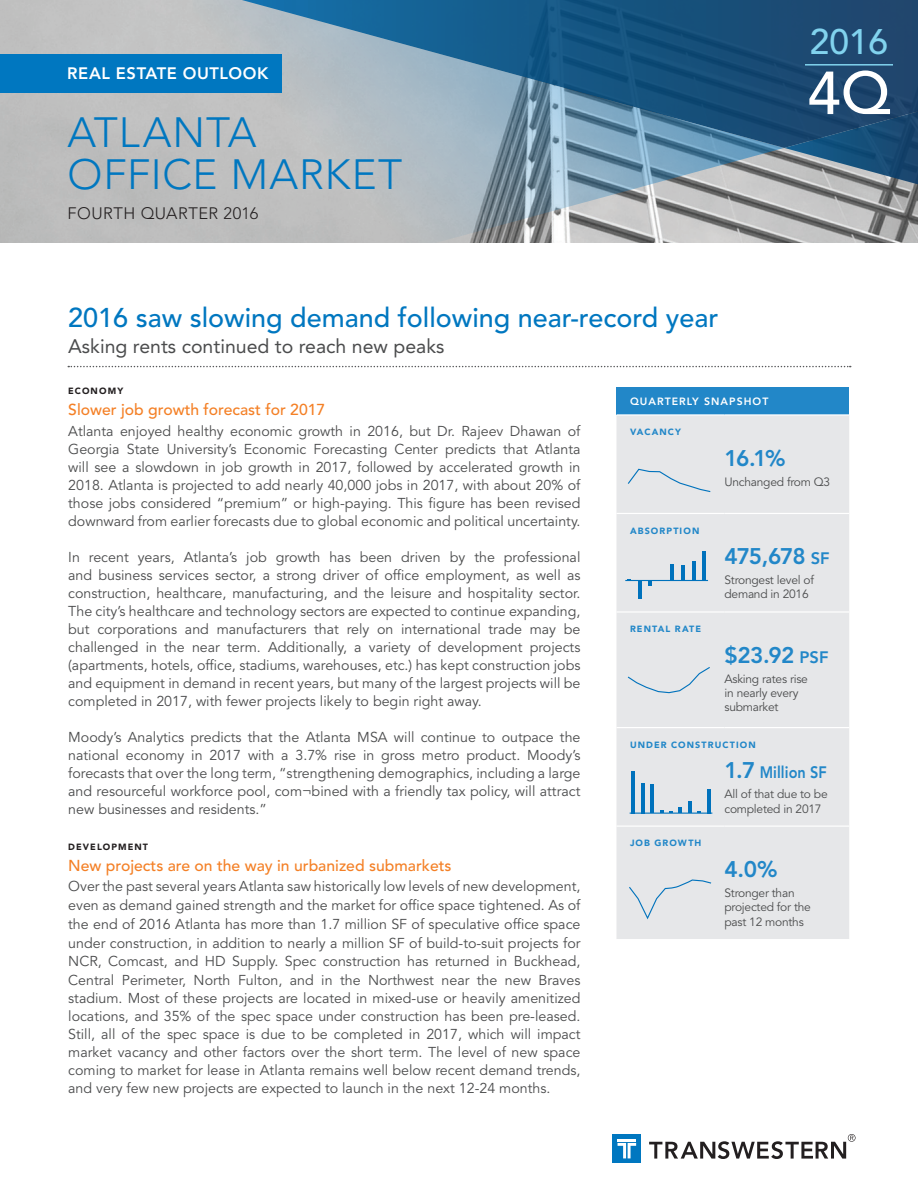
<style>
.page{position:relative;width:918px;height:1188px;background:#fff}
.page>*{position:absolute;margin:0;border:0;box-sizing:border-box;transform-origin:0 0}
.C2_Column_Header{font:500 60px "Avenir LT Std";color:#fff}
.H2_Report_Header{font:300 42px/42px "Avenir LT Std";letter-spacing:.02em;color:#0077c0}
.C2_Column_Header-2{font:500 35.25px "Avenir LT Std";color:#81d3ee}
.B1_Body_Headline{font:500 27px "Avenir LT Std";color:#0077c0}
.T4_Trendline_Stat{font:800 22.5px "Avenir LT Std";letter-spacing:-.045em;color:#2287c8}
.B2_Body_Subheadline{font:19.5px "Avenir LT Std";color:#4b4c4d}
.H3_Report_Quarter{font:300 16.5px "Avenir LT Std";letter-spacing:.03em;color:#231f20}
.H1_Report_Name{font:800 16.5px "Avenir LT Std";letter-spacing:.035em;color:#fff}
.T4_Trendline_Stat-2{font:800 16.5px "Avenir LT Std";letter-spacing:.005em;color:#2287c8;scale:.88 1}
.B4_Body_Lead_Text{font:500 15.75px "Avenir LT Std";color:#f48026}
.B5_Body_Text{font:14.25px/18px "Avenir LT Std";color:#4b4c4d;text-align:justify}
.T5_Trendline_Descrip{font:12px/14.4px "Avenir LT Std";letter-spacing:-.02em;color:#4b4c4d}
.T1_Trendline_Heading{font:800 10.5px "Avenir LT Std";letter-spacing:.1em;color:#fff}
.T3_Trendline_Categor{font:900 9px "Avenir LT Std";letter-spacing:.125em;color:#2287c8}
.B3_Body_Subheading{font:900 9px "Avenir LT Std";letter-spacing:.12em;color:#231f20}
.s1{font-size:16.5px}
.s2{font-size:22.5px}
</style>
<div class="page">
<img style="left:0;top:0;width:918px;height:243px">
<svg style="left:192px;top:148px;width:592px;height:95px;background:#a9b1b7"></svg>
<svg style="left:192px;top:0;width:726px;height:148px;background:#557d9a"></svg>
<svg style="left:784px;top:108px;width:134px;height:80px;background:#3e6280"></svg>
<div style="left:0;top:54px;width:282px;height:38px;background:#0077c0"></div>
<svg style="left:68px;top:366px;width:783px;height:1px"></svg>
<div style="left:616px;top:387px;width:233px;height:28px;background:#2287c8"></div>
<div style="left:616px;top:416px;width:233px;height:523px;background:#e6e7e9"></div>
<hr style="left:616px;top:414px;width:108px;height:2px;background:#fff">
<hr style="left:724px;top:414px;width:125px;height:2px;background:#fff">
<hr style="left:616px;top:513px;width:108px;height:1px;background:#fff">
<hr style="left:724px;top:513px;width:125px;height:1px;background:#fff">
<hr style="left:616px;top:611px;width:108px;height:2px;background:#fff">
<hr style="left:724px;top:611px;width:125px;height:2px;background:#fff">
<hr style="left:616px;top:727px;width:108px;height:1px;background:#fff">
<hr style="left:724px;top:727px;width:125px;height:1px;background:#fff">
<hr style="left:616px;top:826px;width:108px;height:1px;background:#fff">
<hr style="left:724px;top:826px;width:125px;height:1px;background:#fff">
<div style="left:613px;top:1134px;width:28px;height:29px;background:#0077c0"></div>
<svg style="left:618px;top:1143px;width:18px;height:15px"></svg>
<hr style="left:618px;top:1139px;width:18px;height:3px;background:#fff">
<svg style="left:649px;top:1134px;width:207px;height:25px"></svg>
<hr style="left:805px;top:64px;width:88px;height:2px;background:#81d3ee">
<svg style="left:628px;top:880px;width:84px;height:41px;background:#dde2e7"></svg>
<hr style="left:630px;top:813px;width:82px;height:1px;background:#0072bc">
<hr style="left:632px;top:771px;width:3px;height:42px;background:#0072bc">
<hr style="left:641px;top:783px;width:3px;height:30px;background:#0072bc">
<hr style="left:651px;top:784px;width:3px;height:29px;background:#0072bc">
<svg style="left:679px;top:807px;width:3px;height:6px"></svg>
<svg style="left:688px;top:802px;width:3px;height:11px"></svg>
<hr style="left:707px;top:789px;width:3px;height:24px;background:#0072bc">
<svg style="left:627px;top:666px;width:84px;height:28px;background:#dbe1e6"></svg>
<hr style="left:625px;top:580px;width:83px;height:1px;background:#0072bc">
<hr style="left:638px;top:581px;width:3px;height:18px;background:#0072bc">
<svg style="left:649px;top:581px;width:3px;height:5px"></svg>
<hr style="left:671px;top:564px;width:3px;height:16px;background:#0072bc">
<hr style="left:681px;top:565px;width:3px;height:15px;background:#0072bc">
<hr style="left:692px;top:561px;width:3px;height:19px;background:#0072bc">
<hr style="left:703px;top:551px;width:3px;height:30px;background:#0072bc">
<svg style="left:627px;top:468px;width:85px;height:25px;background:#dae1e6"></svg>
<p class="H1_Report_Name" style="left:67px;top:64px;width:203px">REAL ESTATE OUTLOOK</p>
<p class="H2_Report_Header" style="left:68px;top:111px;width:336px">ATLANTA<br>OFFICE MARKET</p>
<p class="H3_Report_Quarter" style="left:68px;top:203px;width:192px">FOURTH QUARTER 2016</p>
<p class="B1_Body_Headline" style="left:68px;top:302px;width:652px">2016 saw slowing demand following near-record year</p>
<p class="B2_Body_Subheadline" style="left:68px;top:335px;width:378px">Asking rents continued to reach new peaks</p>
<p class="C2_Column_Header-2" style="left:810px;top:21px;width:80px">2016</p>
<p class="C2_Column_Header" style="left:807px;top:59px;width:85px">4Q</p>
<p class="B3_Body_Subheading" style="left:68px;top:385px;width:56px">ECONOMY</p>
<p class="B4_Body_Lead_Text" style="left:68px;top:400px;width:259px">Slower job growth forecast for 2017</p>
<p class="B5_Body_Text" style="left:68px;top:422px;width:514px">Atlanta enjoyed healthy economic growth in 2016, but Dr. Rajeev Dhawan of Georgia State University’s Economic Forecasting Center predicts that Atlanta will see a slowdown in job growth in 2017, followed by accelerated growth in 2018. Atlanta is projected to add nearly 40,000 jobs in 2017, with about 20% of those jobs considered “premium” or high-paying. This figure has been revised downward from earlier forecasts due to global economic and political uncertainty.</p>
<p class="B5_Body_Text" style="left:68px;top:548px;width:514px">In recent years, Atlanta’s job growth has been driven by the professional and business services sector, a strong driver of office employment, as well as construction, healthcare, manufacturing, and the leisure and hospitality sector.<br>The city’s healthcare and technology sectors are expected to continue expanding, but corporations and manufacturers that rely on international trade may be challenged in the near term. Additionally, a variety of development projects (apartments, hotels, office, stadiums, warehouses, etc.) has kept construction jobs and equipment in demand in recent years, but many of the largest projects will be completed in 2017, with fewer projects likely to begin right away.</p>
<p class="B5_Body_Text" style="left:68px;top:728px;width:514px">Moody’s Analytics predicts that the Atlanta MSA will continue to outpace the national economy in 2017 with a 3.7% rise in gross metro product. Moody’s forecasts that over the long term, “strengthening demographics, including a large and resourceful workforce pool, com¬bined with a friendly tax policy, will attract new businesses and residents.”</p>
<p class="B3_Body_Subheading" style="left:68px;top:841px;width:81px">DEVELOPMENT</p>
<p class="B4_Body_Lead_Text" style="left:68px;top:856px;width:385px">New projects are on the way in urbanized submarkets</p>
<p class="B5_Body_Text" style="left:68px;top:878px;width:514px">Over the past several years Atlanta saw historically low levels of new development, even as demand gained strength and the market for office space tightened. As of the end of 2016 Atlanta has more than 1.7 million SF of speculative office space under construction, in addition to nearly a million SF of build-to-suit projects for NCR, Comcast, and HD Supply. Spec construction has returned in Buckhead, Central Perimeter, North Fulton, and in the Northwest near the new Braves stadium. Most of these projects are located in mixed-use or heavily amenitized locations, and 35% of the spec space under construction has been pre-leased.<br>Still, all of the spec space is due to be completed in 2017, which will impact market vacancy and other factors over the short term. The level of new space coming to market for lease in Atlanta remains well below recent demand trends, and very few new projects are expected to launch in the next 12-24 months.</p>
<p class="T1_Trendline_Heading" style="left:630px;top:395px;width:140px">QUARTERLY SNAPSHOT</p>
<p class="T3_Trendline_Categor" style="left:630px;top:427px;width:53px">VACANCY</p>
<p class="T4_Trendline_Stat" style="left:724px;top:445px;width:62px">16.1%</p>
<p class="T5_Trendline_Descrip" style="left:724px;top:475px;width:107px">Unchanged from Q3</p>
<p class="T3_Trendline_Categor" style="left:630px;top:525px;width:71px">ABSORPTION</p>
<p class="T4_Trendline_Stat" style="left:724px;top:543px;width:107px">475,678 <span class="s1">SF</span></p>
<p class="T5_Trendline_Descrip" style="left:724px;top:573px;width:91px">Strongest level of demand in 2016</p>
<p class="T3_Trendline_Categor" style="left:630px;top:624px;width:73px">RENTAL RATE</p>
<p class="T4_Trendline_Stat" style="left:724px;top:642px;width:105px">$23.92 <span class="s1">PSF</span></p>
<p class="T5_Trendline_Descrip" style="left:724px;top:672px;width:85px">Asking rates rise in nearly every submarket</p>
<p class="T3_Trendline_Categor" style="left:630px;top:739px;width:127px">UNDER CONSTRUCTION</p>
<p class="T4_Trendline_Stat-2" style="left:724px;top:763px;width:118px"><span class="s2">1.7</span> Million SF</p>
<p class="T5_Trendline_Descrip" style="left:724px;top:787px;width:105px">All of that due to be completed in 2017</p>
<p class="T3_Trendline_Categor" style="left:630px;top:838px;width:73px">JOB GROWTH</p>
<p class="T4_Trendline_Stat" style="left:724px;top:856px;width:54px">4.0%</p>
<p class="T5_Trendline_Descrip" style="left:724px;top:886px;width:88px">Stronger than projected for the past 12 months</p>
</div>
